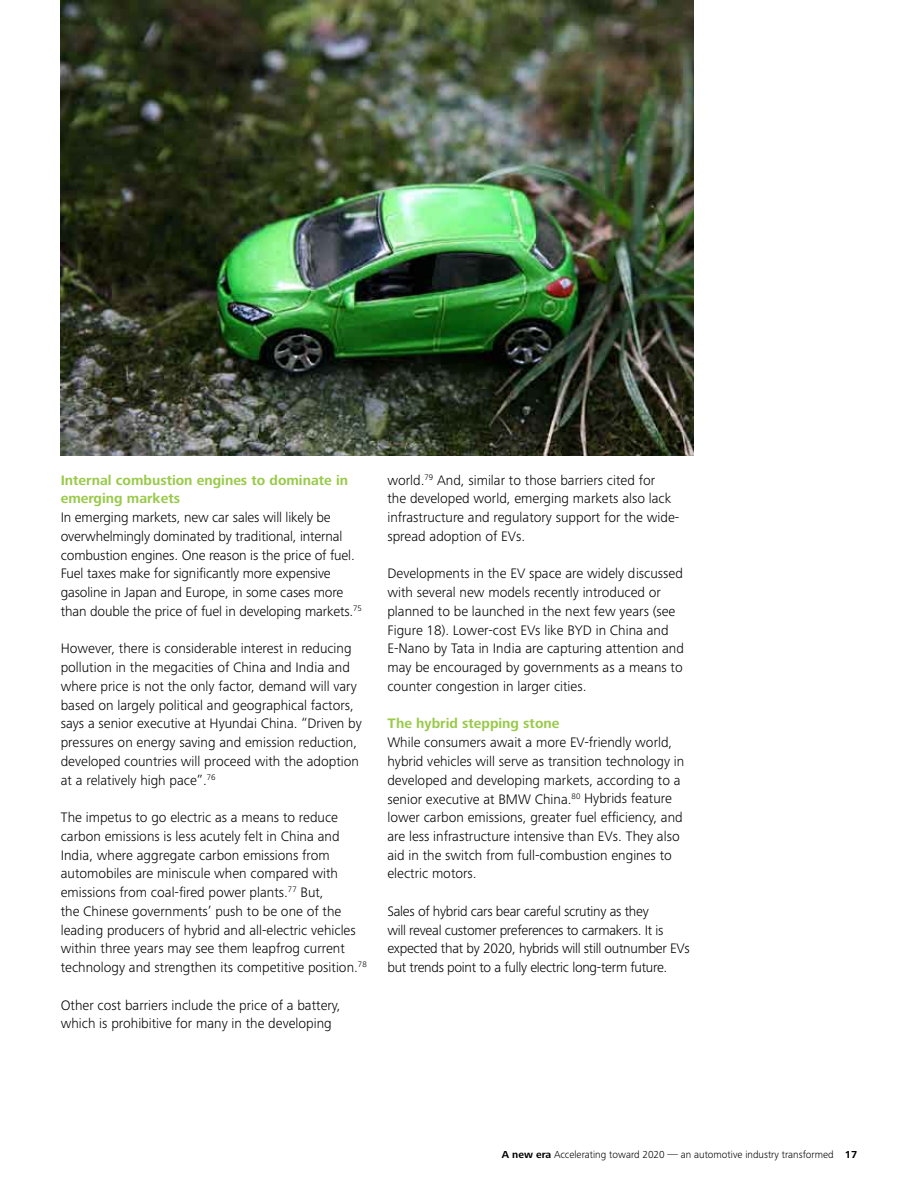
<style>
.page{position:relative;width:918px;height:1188px;background:#fff}
.page>*{position:absolute;margin:0;border:0;box-sizing:border-box;transform-origin:0 0}
.t1{font:300 14.25px/18.8px "Frutiger Next Pro";color:#000}
.t2{font:300 14.25px/18.8px "Frutiger Next Pro";letter-spacing:-.02em;color:#000}
.t3{font:700 14.25px/18.8px "Frutiger Next Pro";color:#99ca49}
.t4{font:300 10.5px "Frutiger Next Pro";color:#000}
.s1{font-weight:700}
</style>
<div class="page">
<img style="left:61px;top:0;width:633px;height:455px">
<p class="t3" style="left:61px;top:471px;width:289px">Internal combustion engines to dominate in emerging markets</p>
<p class="t1" style="left:61px;top:508px;width:303px">In emerging markets, new car sales will likely be overwhelmingly dominated by traditional, internal combustion engines. One reason is the price of fuel.<br>Fuel taxes make for significantly more expensive gasoline in Japan and Europe, in some cases more than double the price of fuel in developing markets.<sup>75</sup></p>
<p class="t1" style="left:61px;top:639px;width:303px">However, there is considerable interest in reducing pollution in the megacities of China and India and where price is not the only factor, demand will vary based on largely political and geographical factors, says a senior executive at Hyundai China. “Driven by pressures on energy saving and emission reduction, developed countries will proceed with the adoption at a relatively high pace”.<sup>76</sup></p>
<p class="t1" style="left:61px;top:808px;width:308px">The impetus to go electric as a means to reduce carbon emissions is less acutely felt in China and India, where aggregate carbon emissions from automobiles are miniscule when compared with emissions from coal-fired power plants.<sup>77</sup> But,<br>the Chinese governments’ push to be one of the leading producers of hybrid and all-electric vehicles within three years may see them leapfrog current technology and strengthen its competitive position.<sup>78</sup></p>
<p class="t1" style="left:61px;top:996px;width:281px">Other cost barriers include the price of a battery, which is prohibitive for many in the developing</p>
<p class="t1" style="left:387px;top:471px;width:293px">world.<sup>79</sup> And, similar to those barriers cited for<br>the developed world, emerging markets also lack infrastructure and regulatory support for the wide&shy;spread adoption of EVs.</p>
<p class="t1" style="left:387px;top:564px;width:298px">Developments in the EV space are widely discussed with several new models recently introduced or planned to be launched in the next few years (see Figure 18). Lower-cost EVs like BYD in China and E-Nano by Tata in India are capturing attention and may be encouraged by governments as a means to counter congestion in larger cities.</p>
<p class="t3" style="left:387px;top:714px;width:173px">The hybrid stepping stone</p>
<p class="t1" style="left:387px;top:733px;width:298px">While consumers await a more EV-friendly world, hybrid vehicles will serve as transition technology in developed and developing markets, according to a senior executive at BMW China.<sup>80</sup> Hybrids feature lower carbon emissions, greater fuel efficiency, and are less infrastructure intensive than EVs. They also aid in the switch from full-combustion engines to electric motors.</p>
<p class="t2" style="left:387px;top:902px;width:304px">Sales of hybrid cars bear careful scrutiny as they<br>will reveal customer preferences to carmakers. It is expected that by 2020, hybrids will still outnumber EVs but trends point to a fully electric long-term future.</p>
<p class="t4" style="left:502px;top:1148px;width:357px"><span class="s1">A new era</span> Accelerating toward 2020 — an automotive industry transformed <span class="s1">17</span></p>
</div>
